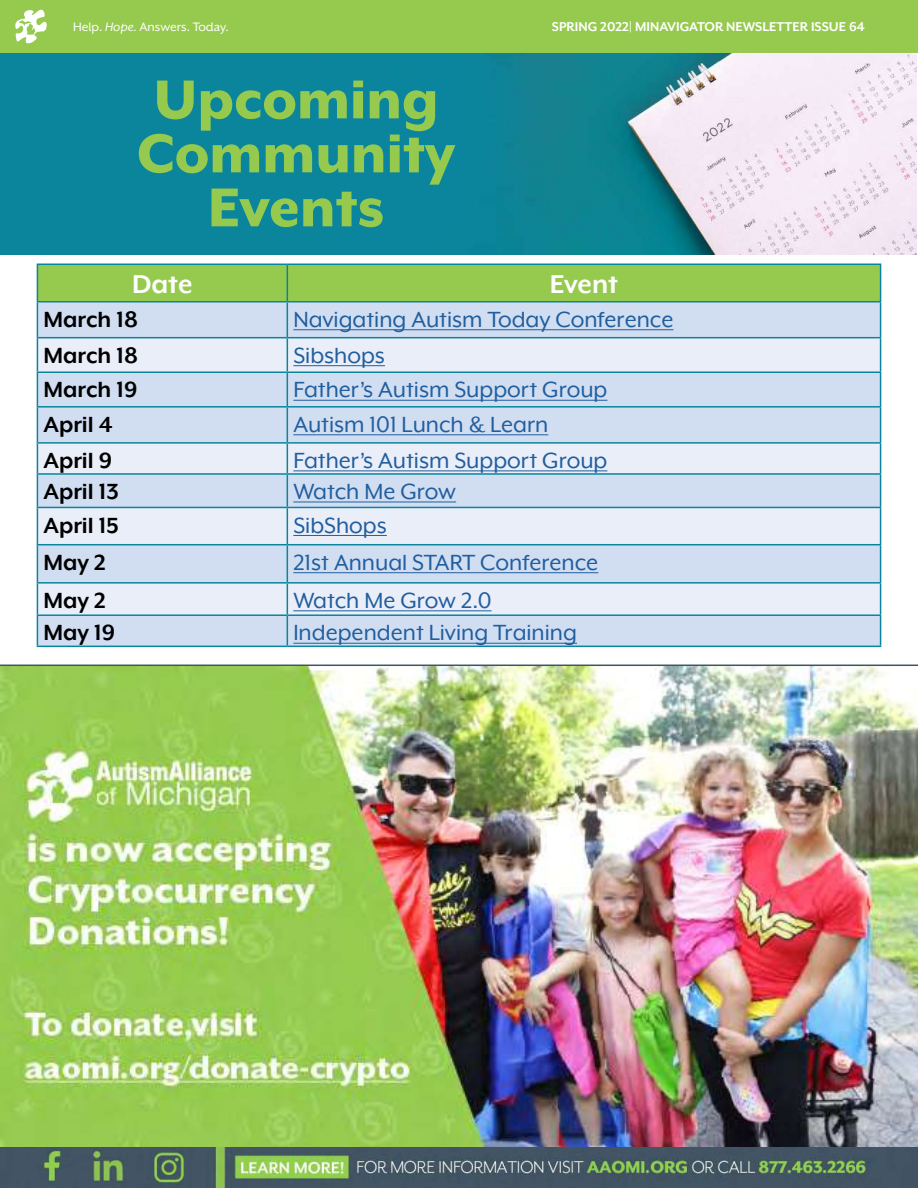
<style>
.page{position:relative;width:918px;height:1188px;background:#fff}
.page>*{position:absolute;margin:0;border:0;box-sizing:border-box;transform-origin:0 0}
.t1{font:800 63px/54px "Mr Eaves XL Mod OT";color:#96ca4f;text-align:center}
.t2{font:700 30px "Mr Eaves XL Mod OT";color:#fff}
.t3{font:25.5px "Mr Eaves XL Mod OT";color:#215e9e}
.t4{font:700 25.5px "Mr Eaves XL Mod OT";color:#000}
.t5{font:700 14.7px "Mr Eaves XL San OT";color:#fff}
.t6{font:14.1px "Mr Eaves XL San OT";color:#fff}
.s1{font-style:italic}
</style>
<div class="page">
<div style="left:38px;top:265px;width:842px;height:36px;background:#96ca4f"></div>
<div style="left:38px;top:302px;width:842px;height:344px;background:#d1def2"></div>
<svg style="left:38px;top:338px;width:842px;height:276px;background:#dbe4f4"></svg>
<hr style="left:287px;top:264px;width:594px;height:1px;background:#0a859b">
<hr style="left:880px;top:265px;width:1px;height:36px;background:#0a859b">
<hr style="left:287px;top:301px;width:594px;height:1px;background:#0a859b">
<hr style="left:37px;top:264px;width:250px;height:1px;background:#0a859b">
<hr style="left:37px;top:265px;width:1px;height:36px;background:#0a859b">
<hr style="left:287px;top:265px;width:1px;height:36px;background:#0a859b">
<hr style="left:37px;top:301px;width:250px;height:1px;background:#0a859b">
<hr style="left:287px;top:302px;width:1px;height:35px;background:#0a859b">
<hr style="left:287px;top:338px;width:1px;height:33px;background:#0a859b">
<hr style="left:287px;top:373px;width:1px;height:33px;background:#0a859b">
<hr style="left:287px;top:408px;width:1px;height:34px;background:#0a859b">
<svg style="left:287px;top:444px;width:1px;height:29px"></svg>
<hr style="left:287px;top:475px;width:1px;height:32px;background:#0a859b">
<hr style="left:287px;top:508px;width:1px;height:36px;background:#0a859b">
<hr style="left:287px;top:545px;width:1px;height:37px;background:#0a859b">
<hr style="left:287px;top:584px;width:1px;height:30px;background:#0a859b">
<hr style="left:287px;top:616px;width:1px;height:30px;background:#0a859b">
<hr style="left:37px;top:302px;width:1px;height:35px;background:#0a859b">
<hr style="left:880px;top:302px;width:1px;height:35px;background:#0a859b">
<hr style="left:37px;top:337px;width:250px;height:1px;background:#0a859b">
<hr style="left:37px;top:338px;width:1px;height:33px;background:#0a859b">
<hr style="left:287px;top:337px;width:594px;height:1px;background:#0a859b">
<hr style="left:880px;top:338px;width:1px;height:33px;background:#0a859b">
<hr style="left:37px;top:371px;width:250px;height:2px;background:#0a859b">
<hr style="left:37px;top:373px;width:1px;height:33px;background:#0a859b">
<hr style="left:287px;top:371px;width:594px;height:2px;background:#0a859b">
<hr style="left:880px;top:373px;width:1px;height:33px;background:#0a859b">
<hr style="left:37px;top:406px;width:250px;height:2px;background:#0a859b">
<hr style="left:37px;top:408px;width:1px;height:34px;background:#0a859b">
<hr style="left:287px;top:406px;width:594px;height:2px;background:#0a859b">
<hr style="left:880px;top:408px;width:1px;height:34px;background:#0a859b">
<hr style="left:37px;top:442px;width:250px;height:2px;background:#0a859b">
<svg style="left:37px;top:444px;width:1px;height:29px"></svg>
<hr style="left:287px;top:442px;width:594px;height:2px;background:#0a859b">
<svg style="left:880px;top:444px;width:1px;height:29px"></svg>
<hr style="left:37px;top:473px;width:250px;height:2px;background:#0a859b">
<hr style="left:37px;top:475px;width:1px;height:32px;background:#0a859b">
<hr style="left:287px;top:473px;width:594px;height:2px;background:#0a859b">
<hr style="left:880px;top:475px;width:1px;height:32px;background:#0a859b">
<hr style="left:37px;top:507px;width:250px;height:1px;background:#0a859b">
<hr style="left:37px;top:508px;width:1px;height:36px;background:#0a859b">
<hr style="left:287px;top:507px;width:594px;height:1px;background:#0a859b">
<hr style="left:880px;top:508px;width:1px;height:36px;background:#0a859b">
<hr style="left:37px;top:544px;width:250px;height:1px;background:#0a859b">
<hr style="left:37px;top:545px;width:1px;height:37px;background:#0a859b">
<hr style="left:287px;top:544px;width:594px;height:1px;background:#0a859b">
<hr style="left:880px;top:545px;width:1px;height:37px;background:#0a859b">
<hr style="left:37px;top:582px;width:250px;height:2px;background:#0a859b">
<hr style="left:37px;top:584px;width:1px;height:30px;background:#0a859b">
<hr style="left:287px;top:582px;width:594px;height:2px;background:#0a859b">
<hr style="left:880px;top:584px;width:1px;height:30px;background:#0a859b">
<hr style="left:37px;top:614px;width:250px;height:2px;background:#0a859b">
<hr style="left:37px;top:616px;width:1px;height:30px;background:#0a859b">
<hr style="left:287px;top:614px;width:594px;height:2px;background:#0a859b">
<hr style="left:880px;top:616px;width:1px;height:30px;background:#0a859b">
<hr style="left:37px;top:646px;width:250px;height:1px;background:#0a859b">
<hr style="left:287px;top:646px;width:594px;height:1px;background:#0a859b">
<hr style="left:293px;top:329px;width:381px;height:1px;background:#215e9e">
<hr style="left:293px;top:365px;width:92px;height:1px;background:#215e9e">
<hr style="left:293px;top:400px;width:314px;height:1px;background:#215e9e">
<hr style="left:293px;top:434px;width:255px;height:1px;background:#215e9e">
<hr style="left:293px;top:471px;width:314px;height:1px;background:#215e9e">
<hr style="left:293px;top:502px;width:163px;height:1px;background:#215e9e">
<hr style="left:293px;top:535px;width:94px;height:1px;background:#215e9e">
<hr style="left:293px;top:572px;width:305px;height:1px;background:#215e9e">
<hr style="left:293px;top:610px;width:199px;height:1px;background:#215e9e">
<hr style="left:293px;top:643px;width:284px;height:1px;background:#215e9e">
<div style="left:0;top:52px;width:615px;height:203px;background:#0a859b"></div>
<img style="left:507px;top:53px;width:410px;height:202px">
<img style="left:0;top:666px;width:918px;height:522px">
<div style="left:0;top:0;width:918px;height:53px;background:#96ca4f"></div>
<svg style="left:15px;top:9px;width:32px;height:35px"></svg>
<hr style="left:0;top:665px;width:918px;height:1px;background:#3d5567">
<p class="t6" style="left:73px;top:19px;width:157px">Help. <span class="s1">Hope.</span> Answers. Today.</p>
<p class="t5" style="left:552px;top:20px;width:314px">SPRING 2022| MINAVIGATOR NEWSLETTER ISSUE 64</p>
<h1 class="t1" style="left:137px;top:72px;width:320px">Upcoming<br>Community<br>Events</h1>
<p class="t2" style="left:132px;top:267px;width:62px">Date</p>
<p class="t2" style="left:550px;top:267px;width:70px">Event</p>
<p class="t4" style="left:43px;top:305px;width:96px">March 18</p>
<p class="t3" style="left:293px;top:305px;width:382px">Navigating Autism Today Conference</p>
<p class="t4" style="left:43px;top:341px;width:96px">March 18</p>
<p class="t3" style="left:293px;top:341px;width:93px">Sibshops</p>
<p class="t4" style="left:43px;top:375px;width:96px">March 19</p>
<p class="t3" style="left:293px;top:376px;width:316px">Father’s Autism Support Group</p>
<p class="t4" style="left:43px;top:410px;width:71px">April 4</p>
<p class="t3" style="left:293px;top:410px;width:256px">Autism 101 Lunch &amp; Learn</p>
<p class="t4" style="left:43px;top:446px;width:70px">April 9</p>
<p class="t3" style="left:293px;top:446px;width:316px">Father’s Autism Support Group</p>
<p class="t4" style="left:43px;top:477px;width:77px">April 13</p>
<p class="t3" style="left:293px;top:478px;width:164px">Watch Me Grow</p>
<p class="t4" style="left:43px;top:511px;width:77px">April 15</p>
<p class="t3" style="left:293px;top:511px;width:95px">SibShops</p>
<p class="t4" style="left:43px;top:548px;width:64px">May 2</p>
<p class="t3" style="left:293px;top:548px;width:307px">21st Annual START Conference</p>
<p class="t4" style="left:43px;top:586px;width:64px">May 2</p>
<p class="t3" style="left:293px;top:586px;width:200px">Watch Me Grow 2.0</p>
<p class="t4" style="left:43px;top:618px;width:73px">May 19</p>
<p class="t3" style="left:293px;top:619px;width:285px">Independent Living Training</p>
</div>
